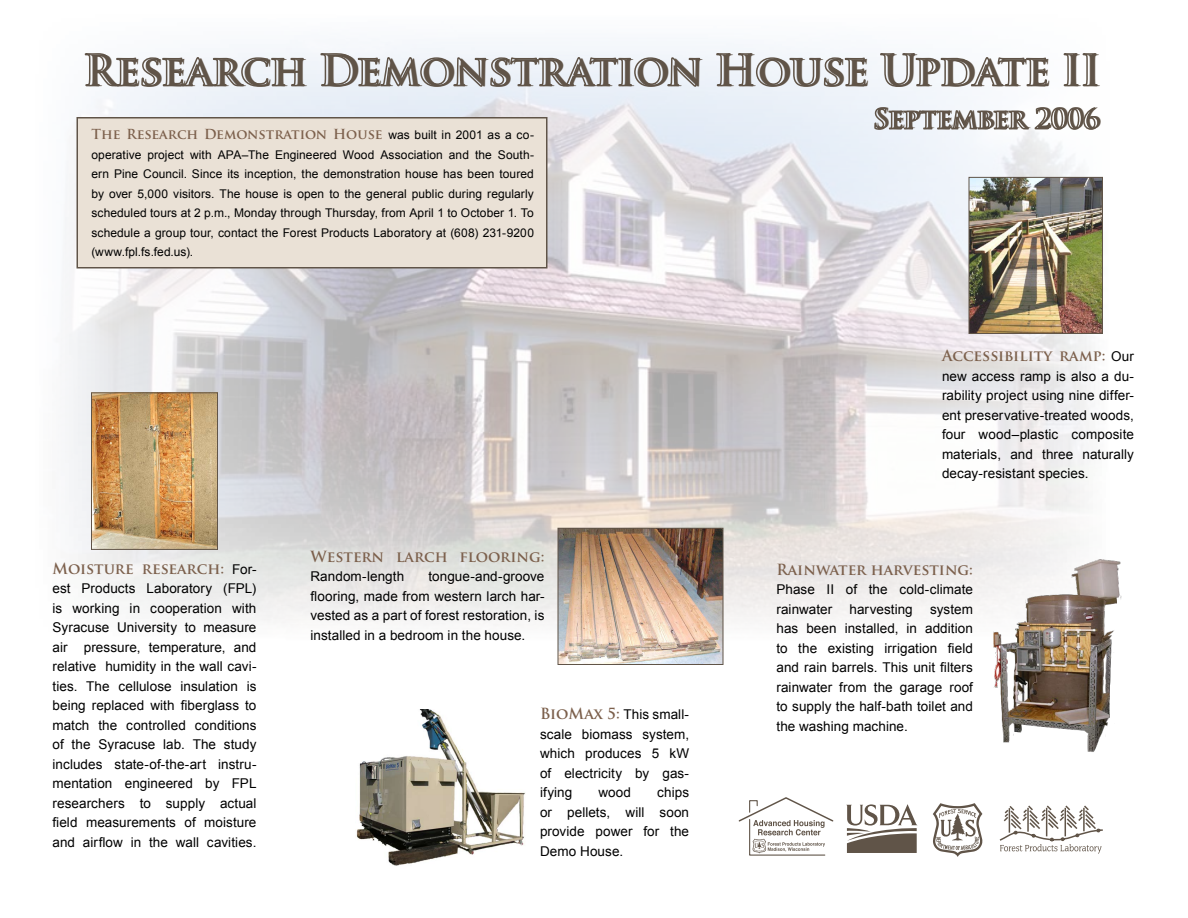
<style>
.page{position:relative;width:1188px;height:918px;background:#fff}
.page>*{position:absolute;margin:0;border:0;box-sizing:border-box;transform-origin:0 0}
.t1{font:700 42px "Trajan Pro";color:#605448}
.t2{font:700 27px "Trajan Pro";color:#605448}
.t3{font:700 15px "Trajan Pro";color:#7c604c}
.t4{font:13.5px/19.5px "Arial";letter-spacing:.005em;color:#000;text-align:justify}
.t5{font:700 13.5px "Trajan Pro";color:#7c604c}
.t6{font:12px/19.5px "Arial";letter-spacing:.01em;color:#000;text-align:justify}
.s1{font-family:"Arial";font-weight:400;font-size:12px;color:#000}
.s2{font-family:"Arial";font-weight:400;font-size:13.5px;color:#000}
.s3{font-family:"Trajan Pro";font-weight:700;font-size:15px;color:#7c604c}
</style>
<div class="page">
<img style="left:65px;top:46px;width:1041px;height:595px">
<img style="left:356px;top:710px;width:169px;height:156px">
<img style="left:560px;top:530px;width:161px;height:133px">
<div style="left:558px;top:528px;width:165px;height:137px;border:1px solid #605448"></div>
<img style="left:93px;top:394px;width:123px;height:154px">
<div style="left:91px;top:392px;width:127px;height:158px;border:1px solid #605448"></div>
<img style="left:971px;top:179px;width:130px;height:153px">
<div style="left:969px;top:177px;width:134px;height:157px;border:1px solid #605448"></div>
<img style="left:994px;top:560px;width:128px;height:192px">
<svg style="left:84px;top:46px;width:222px;height:71px"></svg>
<svg style="left:320px;top:42px;width:381px;height:78px"></svg>
<svg style="left:715px;top:43px;width:152px;height:77px"></svg>
<div style="left:77px;top:118px;width:470px;height:150px;background:#eae1d6"></div>
<div style="left:76px;top:117px;width:472px;height:151px;border:2px solid #605448"></div>
<svg style="left:933px;top:803px;width:49px;height:54px"></svg>
<svg style="left:999px;top:805px;width:104px;height:49px"></svg>
<svg style="left:846px;top:804px;width:72px;height:49px"></svg>
<svg style="left:739px;top:797px;width:94px;height:59px"></svg>
<svg style="left:874px;top:46px;width:226px;height:105px"></svg>
<h1 class="t1" style="left:86px;top:44px;width:1018px">Research Demonstration House Update II</h1>
<p class="t5" style="left:92px;top:126px;width:444px">The Research Demonstration House <span class="s1">was built in 2001 as a co-</span></p>
<p class="t6" style="left:92px;top:145px;width:444px">operative project with APA–The Engineered Wood Association and the South&shy;ern Pine Council. Since its inception, the demonstration house has been toured by over 5,000 visitors. The house is open to the general public during regularly scheduled tours at 2 p.m., Monday through Thursday, from April 1 to October 1. To schedule a group tour, contact the Forest Products Laboratory at (608) 231-9200 (www.fpl.fs.fed.us).</p>
<p class="t3" style="left:52px;top:559px;width:205px">Moisture research: <span class="s2">For-</span></p>
<p class="t4" style="left:52px;top:579px;width:206px">est Products Laboratory (FPL) is working in cooperation with Syracuse University to measure air pressure, temperature, and relative humidity in the wall cavi&shy;ties. The cellulose insulation is being replaced with fiberglass to match the controlled conditions of the Syracuse lab. The study includes state-of-the-art instru&shy;mentation engineered by FPL researchers to supply actual field measurements of moisture and airflow in the wall cavities.</p>
<p class="t3" style="left:310px;top:547px;width:235px">Western larch flooring:</p>
<p class="t4" style="left:310px;top:567px;width:95px">Random-length</p>
<p class="t4" style="left:310px;top:567px;width:235px;text-indent:118px">tongue-and-groove flooring, made from western larch har&shy;vested as a part of forest restoration, is installed in a bedroom in the house.</p>
<p class="t4" style="left:540px;top:705px;width:151px"><span class="s3">BioMax 5:</span> This small&shy;scale biomass system, which produces 5 kW of electricity by gas&shy;ifying</p>
<p class="t4" style="left:540px;top:783px;width:151px;text-indent:117px">chips or pellets, will soon provide power for the Demo House.</p>
<p class="t4" style="left:599px;top:783px;width:34px">wood</p>
<h2 class="t2" style="left:875px;top:102px;width:228px">September 2006</h2>
<p class="t3" style="left:942px;top:346px;width:193px">Accessibility ramp: <span class="s2">Our</span></p>
<p class="t4" style="left:942px;top:366px;width:193px">new access ramp is also a du&shy;rability project using nine differ&shy;ent preservative-treated woods, four wood–plastic composite materials, and three naturally decay-resistant species.</p>
<p class="t3" style="left:777px;top:560px;width:198px">Rainwater harvesting:</p>
<p class="t4" style="left:777px;top:580px;width:198px">Phase II of the cold-climate rainwater</p>
<p class="t4" style="left:850px;top:599px;width:65px">harvesting</p>
<p class="t4" style="left:777px;top:599px;width:198px;text-indent:154px">system has been installed, in addition to the existing irrigation field and rain barrels. This unit filters rainwater from the garage roof to supply the half-bath toilet and the washing machine.</p>
</div>
